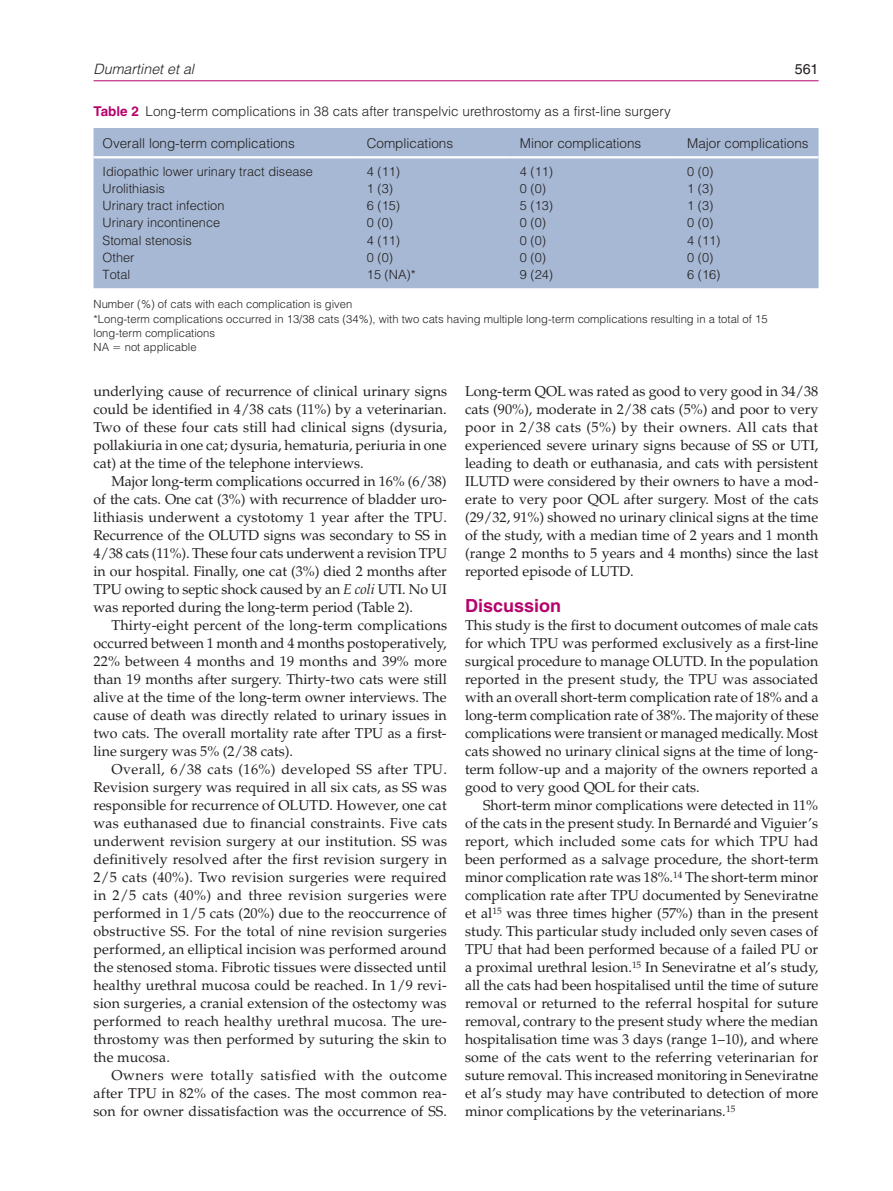
<style>
.page{position:relative;width:893px;height:1191px;background:#fff}
.page>*{position:absolute;margin:0;border:0;box-sizing:border-box;transform-origin:0 0}
.t1{font:700 18px "Helvetica LT Std";color:#b6036c}
.t2{font:14.25px/18px "Palatino LT Std";letter-spacing:-.005em;color:#231f20;text-align:justify}
.t3{font:italic 300 14.25px "Helvetica LT Std";color:#231f20}
.t4{font:14.25px "Helvetica LT Std";color:#231f20}
.t5{font:300 13.5px "Helvetica LT Std";color:#231f20}
.t6{font:300 12.75px "Helvetica LT Std";color:#231f20}
.t7{font:300 11.25px/14.2px "Helvetica LT Std";color:#231f20}
.s1{font-weight:700;color:#b6036c}
.s2{font-style:italic}
</style>
<div class="page">
<hr style="left:94px;top:80px;width:725px;height:1px;background:#b6036c">
<div style="left:94px;top:128px;width:725px;height:160px;background:#a6b8d3"></div>
<hr style="left:94px;top:156px;width:264px;height:2px;background:#fff">
<hr style="left:358px;top:156px;width:153px;height:2px;background:#fff">
<hr style="left:511px;top:156px;width:167px;height:2px;background:#fff">
<hr style="left:678px;top:156px;width:141px;height:2px;background:#fff">
<p class="t3" style="left:94px;top:60px;width:102px">Dumartinet et al</p>
<p class="t4" style="left:795px;top:61px;width:25px">561</p>
<p class="t5" style="left:94px;top:103px;width:579px"><span class="s1">Table 2</span> Long-term complications in 38 cats after transpelvic urethrostomy as a first-line surgery</p>
<p class="t5" style="left:103px;top:135px;width:194px">Overall long-term complications</p>
<p class="t5" style="left:367px;top:135px;width:88px">Complications</p>
<p class="t5" style="left:520px;top:135px;width:123px">Minor complications</p>
<p class="t5" style="left:687px;top:135px;width:123px">Major complications</p>
<p class="t6" style="left:103px;top:163px;width:212px">Idiopathic lower urinary tract disease</p>
<p class="t6" style="left:367px;top:163px;width:35px">4 (11)</p>
<p class="t6" style="left:520px;top:163px;width:35px">4 (11)</p>
<p class="t6" style="left:687px;top:163px;width:28px">0 (0)</p>
<p class="t6" style="left:103px;top:180px;width:64px">Urolithiasis</p>
<p class="t6" style="left:367px;top:180px;width:28px">1 (3)</p>
<p class="t6" style="left:520px;top:180px;width:28px">0 (0)</p>
<p class="t6" style="left:687px;top:180px;width:28px">1 (3)</p>
<p class="t6" style="left:103px;top:198px;width:123px">Urinary tract infection</p>
<p class="t6" style="left:367px;top:198px;width:35px">6 (15)</p>
<p class="t6" style="left:520px;top:198px;width:35px">5 (13)</p>
<p class="t6" style="left:687px;top:198px;width:28px">1 (3)</p>
<p class="t6" style="left:103px;top:215px;width:119px">Urinary incontinence</p>
<p class="t6" style="left:367px;top:215px;width:28px">0 (0)</p>
<p class="t6" style="left:520px;top:215px;width:28px">0 (0)</p>
<p class="t6" style="left:687px;top:215px;width:28px">0 (0)</p>
<p class="t6" style="left:103px;top:232px;width:91px">Stomal stenosis</p>
<p class="t6" style="left:367px;top:232px;width:35px">4 (11)</p>
<p class="t6" style="left:520px;top:232px;width:28px">0 (0)</p>
<p class="t6" style="left:687px;top:232px;width:35px">4 (11)</p>
<p class="t6" style="left:103px;top:249px;width:33px">Other</p>
<p class="t6" style="left:367px;top:249px;width:28px">0 (0)</p>
<p class="t6" style="left:520px;top:249px;width:28px">0 (0)</p>
<p class="t6" style="left:687px;top:249px;width:28px">0 (0)</p>
<p class="t6" style="left:103px;top:267px;width:29px">Total</p>
<p class="t6" style="left:367px;top:267px;width:50px">15 (NA)*</p>
<p class="t6" style="left:520px;top:267px;width:35px">9 (24)</p>
<p class="t6" style="left:687px;top:267px;width:35px">6 (16)</p>
<p class="t7" style="left:94px;top:297px;width:675px">Number (%) of cats with each complication is given<br>*Long-term complications occurred in 13/38 cats (34%), with two cats having multiple long-term complications resulting in a total of 15 long-term complications<br>NA</p>
<p class="t7" style="left:125px;top:340px;width:73px">not applicable</p>
<p class="t2" style="left:94px;top:382px;width:355px">underlying cause of recurrence of clinical urinary signs could be identified in 4/38 cats (11%) by a veterinarian.<br>Two of these four cats still had clinical signs (dysuria, pollakiuria in one cat; dysuria, hematuria, periuria in one cat) at the time of the telephone interviews.</p>
<p class="t2" style="left:94px;top:472px;width:355px;text-indent:18px">Major long-term complications occurred in 16% (6/38) of the cats. One cat (3%) with recurrence of bladder uro&shy;lithiasis underwent a cystotomy 1 year after the TPU.<br>Recurrence of the OLUTD signs was secondary to SS in 4/38 cats (11%). These four cats underwent a revision TPU in our hospital. Finally, one cat (3%) died 2 months after TPU owing to septic shock caused by an <span class="s2">E coli</span> UTI. No UI was reported during the long-term period (Table 2).</p>
<p class="t2" style="left:94px;top:616px;width:355px;text-indent:18px">Thirty-eight percent of the long-term complications occurred between 1 month and 4 months postoperatively, 22% between 4 months and 19 months and 39% more than 19 months after surgery. Thirty-two cats were still alive at the time of the long-term owner interviews. The cause of death was directly related to urinary issues in two cats. The overall mortality rate after TPU as a first&shy;line surgery was 5% (2/38 cats).</p>
<p class="t2" style="left:94px;top:760px;width:355px;text-indent:18px">Overall, 6/38 cats (16%) developed SS after TPU.<br>Revision surgery was required in all six cats, as SS was responsible for recurrence of OLUTD. However, one cat was euthanased due to financial constraints. Five cats underwent revision surgery at our institution. SS was definitively resolved after the first revision surgery in 2/5 cats (40%). Two revision surgeries were required in 2/5 cats (40%) and three revision surgeries were performed in 1/5 cats (20%) due to the reoccurrence of obstructive SS. For the total of nine revision surgeries performed, an elliptical incision was performed around the stenosed stoma. Fibrotic tissues were dissected until healthy urethral mucosa could be reached. In 1/9 revi&shy;sion surgeries, a cranial extension of the ostectomy was performed to reach healthy urethral mucosa. The ure&shy;throstomy was then performed by suturing the skin to the mucosa.</p>
<p class="t2" style="left:94px;top:1066px;width:355px;text-indent:18px">Owners were totally satisfied with the outcome after TPU in 82% of the cases. The most common rea&shy;son for owner dissatisfaction was the occurrence of SS.</p>
<p class="t2" style="left:465px;top:382px;width:355px">Long-term QOL was rated as good to very good in 34/38 cats (90%), moderate in 2/38 cats (5%) and poor to very poor in 2/38 cats (5%) by their owners. All cats that experienced severe urinary signs because of SS or UTI, leading to death or euthanasia, and cats with persistent ILUTD were considered by their owners to have a mod&shy;erate to very poor QOL after surgery. Most of the cats (29/32, 91%) showed no urinary clinical signs at the time of the study, with a median time of 2 years and 1 month (range 2 months to 5 years and 4 months) since the last reported episode of LUTD.</p>
<p class="t1" style="left:465px;top:594px;width:98px">Discussion</p>
<p class="t2" style="left:465px;top:616px;width:355px">This study is the first to document outcomes of male cats for which TPU was performed exclusively as a first-line surgical procedure to manage OLUTD. In the population reported in the present study, the TPU was associated with an overall short-term complication rate of 18% and a long-term complication rate of 38%. The majority of these complications were transient or managed medically. Most cats showed no urinary clinical signs at the time of long&shy;term follow-up and a majority of the owners reported a good to very good QOL for their cats.</p>
<p class="t2" style="left:465px;top:796px;width:355px;text-indent:18px">Short-term minor complications were detected in 11% of the cats in the present study. In Bernardé and Viguier’s report, which included some cats for which TPU had been performed as a salvage procedure, the short-term minor complication rate was 18%.<sup>14</sup> The short-term minor complication rate after TPU documented by Seneviratne et al<sup>15</sup> was three times higher (57%) than in the present study. This particular study included only seven cases of TPU that had been performed because of a failed PU or a proximal urethral lesion.<sup>15</sup> In Seneviratne et al’s study, all the cats had been hospitalised until the time of suture removal or returned to the referral hospital for suture removal, contrary to the present study where the median hospitalisation time was 3 days (range 1–10), and where some of the cats went to the referring veterinarian for suture removal. This increased monitoring in Seneviratne et al’s study may have contributed to detection of more minor complications by the veterinarians.<sup>15</sup></p>
</div>
